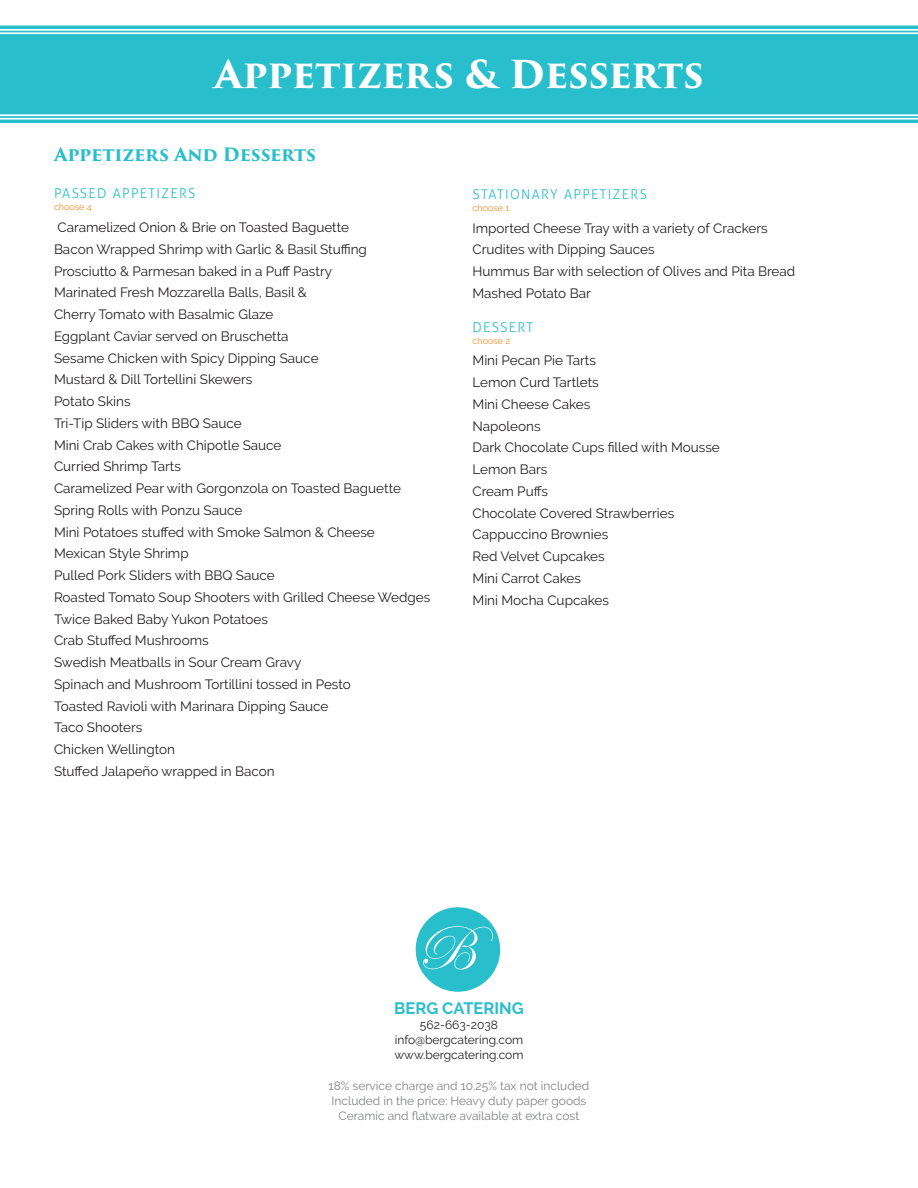
<style>
.page{position:relative;width:918px;height:1188px;background:#fff}
.page>*{position:absolute;margin:0;border:0;box-sizing:border-box;transform-origin:0 0}
.Menu_Title{font:700 37.5px "Trajan Pro 3";letter-spacing:-.01em;color:#fff}
.t1{font:700 18px "Trajan Pro 3";letter-spacing:-.01em;color:#28becb}
.Description{font:700 16.5px "Raleway";color:#28becb}
.Item{font:13.5px "Raleway";color:#231f20}
.t2{font:300 13.5px "Aller";letter-spacing:.1em;color:#28becb}
.t3{font:12px "Raleway";color:#808285}
.Description-2{font:12px "Raleway";color:#231f20}
.Notes{font:9px "Raleway";color:#f28e23}
</style>
<div class="page">
<div style="left:0;top:38px;width:918px;height:73px;background:#28becb"></div>
<hr style="left:0;top:111px;width:918px;height:3px;background:#28becb">
<hr style="left:0;top:116px;width:918px;height:2px;background:#28becb">
<hr style="left:0;top:120px;width:918px;height:3px;background:#28becb">
<hr style="left:0;top:26px;width:918px;height:3px;background:#28becb">
<hr style="left:0;top:31px;width:918px;height:1px;background:#28becb">
<svg style="left:0;top:34px;width:918px;height:4px;background:#2dbfcc"></svg>
<div style="left:416px;top:907px;width:84px;height:85px;background:#28becb;border-radius:50%"></div>
<svg style="left:423px;top:926px;width:70px;height:44px"></svg>
<p class="Menu_Title" style="left:214px;top:47px;width:491px">Appetizers &amp; Desserts</p>
<h1 class="t1" style="left:54px;top:141px;width:264px">Appetizers And Desserts</h1>
<h2 class="t2" style="left:54px;top:185px;width:143px">PASSED APPETIZERS</h2>
<p class="Notes" style="left:54px;top:202px;width:39px">choose 4</p>
<p class="Item" style="left:57px;top:219px;width:293px">Caramelized Onion &amp; Brie on Toasted Baguette</p>
<p class="Item" style="left:54px;top:241px;width:314px">Bacon Wrapped Shrimp with Garlic &amp; Basil Stuffing</p>
<p class="Item" style="left:54px;top:263px;width:280px">Prosciutto &amp; Parmesan baked in a Puff Pastry</p>
<p class="Item" style="left:54px;top:285px;width:254px">Marinated Fresh Mozzarella Balls, Basil &amp;</p>
<p class="Item" style="left:54px;top:306px;width:221px">Cherry Tomato with Basalmic Glaze</p>
<p class="Item" style="left:54px;top:328px;width:236px">Eggplant Caviar served on Bruschetta</p>
<p class="Item" style="left:54px;top:350px;width:266px">Sesame Chicken with Spicy Dipping Sauce</p>
<p class="Item" style="left:54px;top:372px;width:200px">Mustard &amp; Dill Tortellini Skewers</p>
<p class="Item" style="left:54px;top:393px;width:78px">Potato Skins</p>
<p class="Item" style="left:54px;top:415px;width:189px">Tri-Tip Sliders with BBQ Sauce</p>
<p class="Item" style="left:54px;top:437px;width:229px">Mini Crab Cakes with Chipotle Sauce</p>
<p class="Item" style="left:54px;top:459px;width:128px">Curried Shrimp Tarts</p>
<p class="Item" style="left:54px;top:480px;width:348px">Caramelized Pear with Gorgonzola on Toasted Baguette</p>
<p class="Item" style="left:54px;top:502px;width:190px">Spring Rolls with Ponzu Sauce</p>
<p class="Item" style="left:54px;top:524px;width:322px">Mini Potatoes stuffed with Smoke Salmon &amp; Cheese</p>
<p class="Item" style="left:54px;top:546px;width:136px">Mexican Style Shrimp</p>
<p class="Item" style="left:54px;top:567px;width:222px">Pulled Pork Sliders with BBQ Sauce</p>
<p class="Item" style="left:54px;top:589px;width:378px">Roasted Tomato Soup Shooters with Grilled Cheese Wedges</p>
<p class="Item" style="left:54px;top:611px;width:216px">Twice Baked Baby Yukon Potatoes</p>
<p class="Item" style="left:54px;top:633px;width:156px">Crab Stuffed Mushrooms</p>
<p class="Item" style="left:54px;top:654px;width:249px">Swedish Meatballs in Sour Cream Gravy</p>
<p class="Item" style="left:54px;top:676px;width:298px">Spinach and Mushroom Tortillini tossed in Pesto</p>
<p class="Item" style="left:54px;top:698px;width:276px">Toasted Ravioli with Marinara Dipping Sauce</p>
<p class="Item" style="left:54px;top:720px;width:90px">Taco Shooters</p>
<p class="Item" style="left:54px;top:741px;width:122px">Chicken Wellington</p>
<p class="Item" style="left:54px;top:763px;width:222px">Stuffed Jalapeño wrapped in Bacon</p>
<h2 class="t2" style="left:472px;top:186px;width:176px">STATIONARY APPETIZERS</h2>
<p class="Notes" style="left:472px;top:202px;width:38px">choose 1</p>
<p class="Item" style="left:472px;top:220px;width:297px">Imported Cheese Tray with a variety of Crackers</p>
<p class="Item" style="left:472px;top:242px;width:184px">Crudites with Dipping Sauces</p>
<p class="Item" style="left:472px;top:264px;width:324px">Hummus Bar with selection of Olives and Pita Bread</p>
<p class="Item" style="left:472px;top:285px;width:120px">Mashed Potato Bar</p>
<h2 class="t2" style="left:472px;top:319px;width:62px">DESSERT</h2>
<p class="Notes" style="left:472px;top:335px;width:39px">choose 2</p>
<p class="Item" style="left:472px;top:353px;width:125px">Mini Pecan Pie Tarts</p>
<p class="Item" style="left:472px;top:375px;width:128px">Lemon Curd Tartlets</p>
<p class="Item" style="left:472px;top:396px;width:119px">Mini Cheese Cakes</p>
<p class="Item" style="left:472px;top:418px;width:70px">Napoleons</p>
<p class="Item" style="left:472px;top:440px;width:249px">Dark Chocolate Cups filled with Mousse</p>
<p class="Item" style="left:472px;top:462px;width:76px">Lemon Bars</p>
<p class="Item" style="left:472px;top:483px;width:77px">Cream Puffs</p>
<p class="Item" style="left:472px;top:505px;width:203px">Chocolate Covered Strawberries</p>
<p class="Item" style="left:472px;top:527px;width:137px">Cappuccino Brownies</p>
<p class="Item" style="left:472px;top:549px;width:134px">Red Velvet Cupcakes</p>
<p class="Item" style="left:472px;top:570px;width:110px">Mini Carrot Cakes</p>
<p class="Item" style="left:472px;top:592px;width:138px">Mini Mocha Cupcakes</p>
<p class="Description" style="left:394px;top:999px;width:131px">BERG CATERING</p>
<p class="Description-2" style="left:420px;top:1018px;width:80px">562-663-2038</p>
<p class="Description-2" style="left:395px;top:1033px;width:130px">info@bergcatering.com</p>
<p class="Description-2" style="left:395px;top:1048px;width:130px">www.bergcatering.com</p>
<p class="t3" style="left:329px;top:1079px;width:262px">18% service charge and 10.25% tax not included</p>
<p class="t3" style="left:332px;top:1094px;width:256px">Included in the price: Heavy duty paper goods</p>
<p class="t3" style="left:338px;top:1109px;width:243px">Ceramic and flatware available at extra cost</p>
</div>
